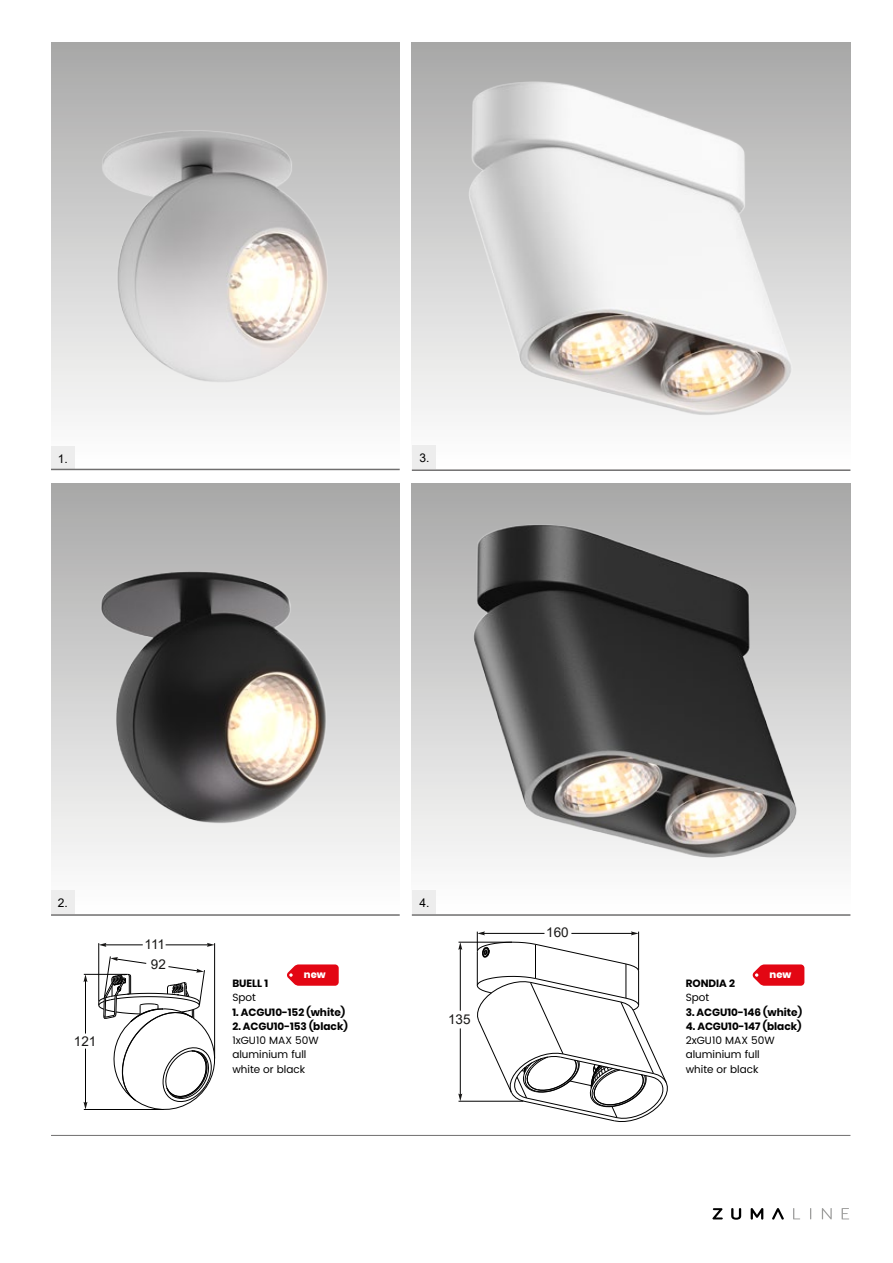
<style>
.page{position:relative;width:893px;height:1263px;background:#fff}
.page>*{position:absolute;margin:0;border:0;box-sizing:border-box;transform-origin:0 0}
.t1{font:13.5px/20.1px "Arial";color:#181716;text-align:center}
.t2{font:12px "Arial";color:#000}
.t3{font:700 10.5px "Poppins";color:#000}
.t4{font:10.5px/14.2px "Poppins";color:#000}
.t5{font:800 9.9px "Poppins";color:#fff}
</style>
<div class="page">
<div style="left:51px;top:483px;width:349px;height:433px;background:linear-gradient(to bottom,#a8a8a8,#fff)"></div>
<div style="left:51px;top:43px;width:349px;height:427px;background:linear-gradient(to bottom,#a9a9a8,#fff)"></div>
<div style="left:412px;top:43px;width:438px;height:427px;background:linear-gradient(to bottom,#a9a9a8,#fff)"></div>
<div style="left:412px;top:483px;width:438px;height:432px;background:linear-gradient(to bottom,#a8a8a8,#fff)"></div>
<img style="left:59px;top:92px;width:321px;height:320px">
<img style="left:67px;top:507px;width:301px;height:362px">
<img style="left:443px;top:67px;width:378px;height:362px">
<img style="left:434px;top:499px;width:395px;height:383px">
<hr style="left:85px;top:978px;width:1px;height:55px;background:#000">
<hr style="left:85px;top:1048px;width:1px;height:58px;background:#000">
<hr style="left:84px;top:1109px;width:80px;height:1px;background:#000">
<hr style="left:98px;top:943px;width:1px;height:58px;background:#000">
<hr style="left:214px;top:943px;width:1px;height:115px;background:#000">
<hr style="left:84px;top:974px;width:43px;height:1px;background:#000">
<hr style="left:166px;top:944px;width:44px;height:1px;background:#000">
<hr style="left:103px;top:944px;width:40px;height:1px;background:#000">
<svg style="left:83px;top:974px;width:5px;height:8px"></svg>
<svg style="left:83px;top:1102px;width:5px;height:7px"></svg>
<svg style="left:207px;top:943px;width:8px;height:4px"></svg>
<svg style="left:99px;top:943px;width:7px;height:4px"></svg>
<svg style="left:98px;top:955px;width:117px;height:155px"></svg>
<hr style="left:460px;top:946px;width:1px;height:65px;background:#000">
<hr style="left:460px;top:1028px;width:1px;height:69px;background:#000">
<hr style="left:458px;top:1101px;width:65px;height:1px;background:#000">
<hr style="left:458px;top:942px;width:54px;height:1px;background:#000">
<svg style="left:458px;top:942px;width:4px;height:8px"></svg>
<svg style="left:458px;top:1093px;width:4px;height:8px"></svg>
<svg style="left:476px;top:931px;width:192px;height:191px"></svg>
<div style="left:412px;top:890px;width:24px;height:24px;background:#ededed"></div>
<div style="left:412px;top:446px;width:24px;height:23px;background:#ededed"></div>
<div style="left:51px;top:446px;width:24px;height:24px;background:#ededed"></div>
<div style="left:51px;top:890px;width:24px;height:24px;background:#ededed"></div>
<hr style="left:51px;top:914px;width:349px;height:2px;background:#706f6f">
<hr style="left:412px;top:469px;width:438px;height:2px;background:#706f6f">
<hr style="left:412px;top:914px;width:438px;height:2px;background:#706f6f">
<hr style="left:51px;top:469px;width:349px;height:1px;background:#706f6f">
<hr style="left:51px;top:1135px;width:799px;height:1px;background:#706f6f">
<svg style="left:287px;top:964px;width:52px;height:22px"></svg>
<svg style="left:752px;top:964px;width:52px;height:22px"></svg>
<svg style="left:712px;top:1208px;width:11px;height:11px"></svg>
<svg style="left:731px;top:1208px;width:10px;height:12px"></svg>
<svg style="left:751px;top:1208px;width:12px;height:11px"></svg>
<svg style="left:772px;top:1208px;width:12px;height:11px"></svg>
<svg style="left:793px;top:1208px;width:7px;height:11px"></svg>
<svg style="left:822px;top:1208px;width:10px;height:11px"></svg>
<svg style="left:842px;top:1208px;width:7px;height:11px"></svg>
<p class="t2" style="left:58px;top:450px;width:12px">1.</p>
<p class="t2" style="left:419px;top:449px;width:12px">3.</p>
<p class="t2" style="left:58px;top:894px;width:12px">2.</p>
<p class="t1" style="left:74px;top:1031px;width:24px">121</p>
<p class="t1" style="left:145px;top:934px;width:23px">111<br>92</p>
<p class="t2" style="left:419px;top:894px;width:12px">4.</p>
<p class="t1" style="left:546px;top:922px;width:24px">160</p>
<p class="t5" style="left:304px;top:969px;width:23px">new</p>
<p class="t5" style="left:770px;top:969px;width:23px">new</p>
<p class="t3" style="left:686px;top:977px;width:51px">RONDIA 2</p>
<p class="t4" style="left:686px;top:991px;width:25px">Spot</p>
<p class="t3" style="left:686px;top:1006px;width:118px">3. ACGU10-146 (white)</p>
<p class="t3" style="left:686px;top:1020px;width:117px">4. ACGU10-147 (black)</p>
<p class="t4" style="left:686px;top:1033px;width:91px">2xGU10 MAX 50W aluminium full white or black</p>
<p class="t3" style="left:232px;top:977px;width:37px">BUELL 1</p>
<p class="t4" style="left:232px;top:991px;width:25px">Spot</p>
<p class="t3" style="left:232px;top:1006px;width:114px">1. ACGU10-152 (white)</p>
<p class="t3" style="left:232px;top:1020px;width:117px">2. ACGU10-153 (black)</p>
<p class="t4" style="left:232px;top:1034px;width:88px">1xGU10 MAX 50W aluminium full white or black</p>
<p class="t1" style="left:448px;top:1009px;width:24px">135</p>
</div>
